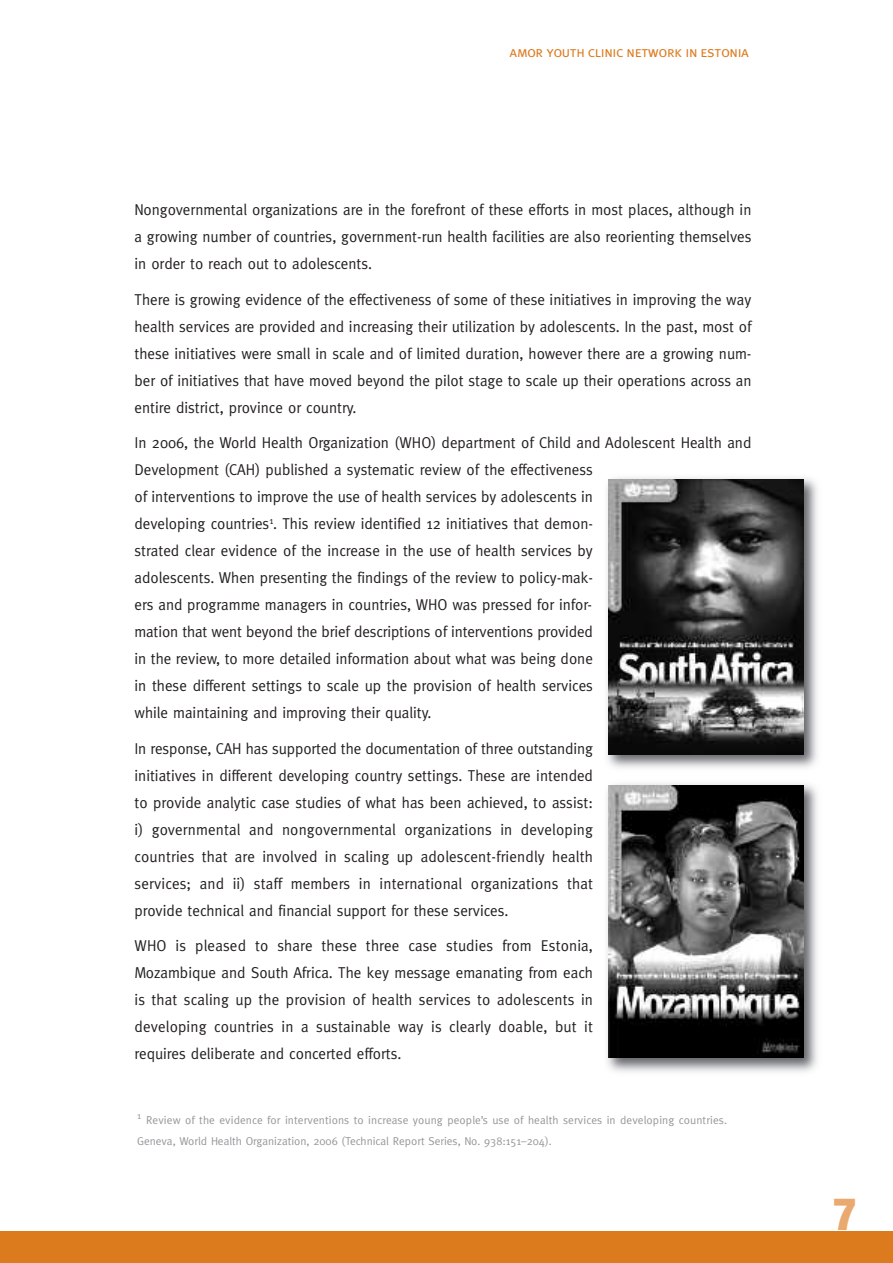
<style>
.page{position:relative;width:893px;height:1263px;background:#fff}
.page>*{position:absolute;margin:0;border:0;box-sizing:border-box;transform-origin:0 0}
.t1{font:900 condensed 45px "Helvetica Neue";color:#eaa96e}
.t2{font:15.75px/27px "Meta";color:#231f20;text-align:justify;scale:.96 1}
.t3{font:15px "Meta Caps";letter-spacing:-.025em;color:#dc7b1e}
.t4{font:11.4px/21px "Meta";letter-spacing:.01em;color:#95979a}
.t5{font:9.6px "Meta";color:#95979a}
</style>
<div class="page">
<div style="left:0;top:1231px;width:893px;height:32px;background:#dc7b1e"></div>
<img style="left:607px;top:783px;width:211px;height:289px">
<img style="left:608px;top:785px;width:196px;height:273px">
<img style="left:607px;top:477px;width:211px;height:291px">
<img style="left:608px;top:480px;width:196px;height:275px">
<p class="t3" style="left:510px;top:43px;width:241px">amor youth clinic network in estonia</p>
<p class="t2" style="left:134px;top:196px;width:644px">Nongovernmental organizations are in the forefront of these efforts in most places, although in a growing number of countries, government-run health facilities are also reorienting themselves in order to reach out to adolescents.</p>
<p class="t2" style="left:134px;top:286px;width:644px">There is growing evidence of the effectiveness of some of these initiatives in improving the way health services are provided and increasing their utilization by adolescents. In the past, most of these initiatives were small in scale and of limited duration, however there are a growing num&shy;ber of initiatives that have moved beyond the pilot stage to scale up their operations across an entire district, province or country.</p>
<p class="t2" style="left:134px;top:429px;width:644px;text-align:left">In 2006, the World Health Organization (WHO) department of Child and Adolescent Health and Development (CAH) published a systematic review of the effectiveness<br>of interventions to improve the use of health services by adolescents in<br>developing countries<sup>1</sup>. This review identified 12 initiatives that demon-<br>strated clear evidence of the increase in the use of health services by<br>adolescents. When presenting the findings of the review to policy-mak-<br>ers and programme managers in countries, WHO was pressed for infor-<br>mation that went beyond the brief descriptions of interventions provided<br>in the review, to more detailed information about what was being done<br>in these different settings to scale up the provision of health services<br>while maintaining and improving their quality.</p>
<p class="t2" style="left:134px;top:735px;width:479px">In response, CAH has supported the documentation of three outstanding initiatives in different developing country settings. These are intended to provide analytic case studies of what has been achieved, to assist: i) governmental and nongovernmental organizations in developing countries that are involved in scaling up adolescent-friendly health services; and ii) staff members in international organizations that provide technical and financial support for these services.</p>
<p class="t2" style="left:134px;top:932px;width:479px">WHO is pleased to share these three case studies from Estonia, Mozambique and South Africa. The key message emanating from each is that scaling up the provision of health services to adolescents in developing countries in a sustainable way is clearly doable, but it requires deliberate and concerted efforts.</p>
<p class="t5" style="left:137px;top:1110px;width:5px">1</p>
<p class="t4" style="left:137px;top:1110px;width:591px;text-indent:9px">Review of the evidence for interventions to increase young people’s use of health services in developing countries.<br>Geneva, World Health Organization, 2006 (Technical Report Series, No. 938:151–204).</p>
<p class="t1" style="left:833px;top:1186px;width:25px">7</p>
</div>
